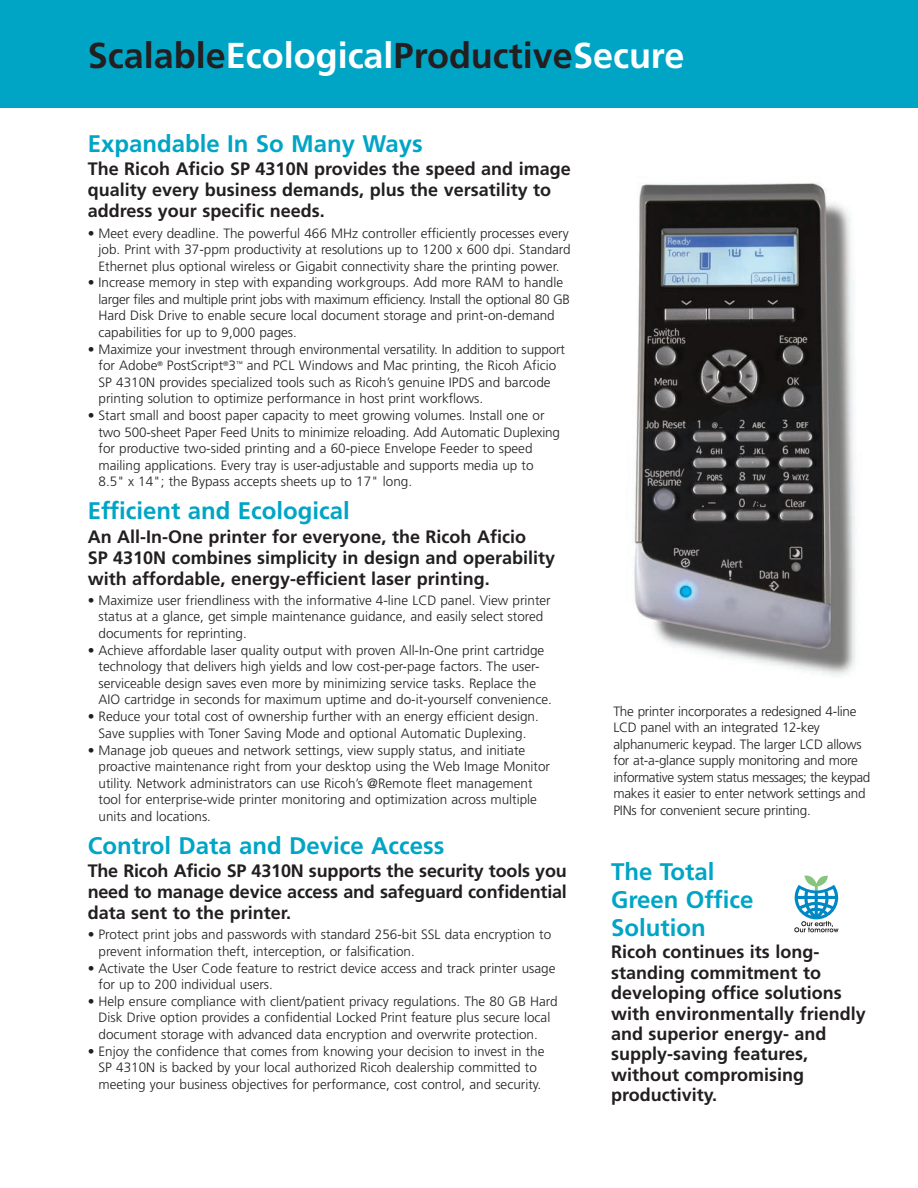
<style>
.page{position:relative;width:918px;height:1188px;background:#fff}
.page>*{position:absolute;margin:0;border:0;box-sizing:border-box;transform-origin:0 0}
.t1{font:700 36px "Frutiger";color:#231f20}
.t2{font:700 24px/27.8px "Frutiger";color:#00a5c6}
.t3{font:700 18px/20.4px "Frutiger";color:#231f20}
.t4{font:300 13.5px/16.5px "Frutiger";color:#231f20}
.s1{color:#fff}
</style>
<div class="page">
<div style="left:0;top:0;width:918px;height:108px;background:#00a5c6"></div>
<img style="left:634px;top:183px;width:222px;height:493px">
<svg style="left:794px;top:875px;width:45px;height:57px"></svg>
<h1 class="t1" style="left:88px;top:41px;width:598px">Scalable<span class="s1">Ecological</span>Productive<span class="s1">Secure</span></h1>
<h2 class="t2" style="left:88px;top:132px;width:337px">Expandable In So Many Ways</h2>
<h3 class="t3" style="left:88px;top:160px;width:485px;line-height:21px">The Ricoh Aficio SP 4310N provides the speed and image quality every business demands, plus the versatility to address your specific needs.</h3>
<p class="t4" style="left:99px;top:226px;width:474px;text-indent:-11px">• Meet every deadline. The powerful 466 MHz controller efficiently processes every job. Print with 37-ppm productivity at resolutions up to 1200 x 600 dpi. Standard<br>Ethernet plus optional wireless or Gigabit connectivity share the printing power.</p>
<p class="t4" style="left:99px;top:276px;width:473px;text-indent:-11px">• Increase memory in step with expanding workgroups. Add more RAM to handle larger files and multiple print jobs with maximum efficiency. Install the optional 80 GB Hard Disk Drive to enable secure local document storage and print-on-demand capabilities for up to 9,000 pages.</p>
<p class="t4" style="left:99px;top:342px;width:468px;text-indent:-11px">• Maximize your investment through environmental versatility. In addition to support for Adobe<sup>®</sup> PostScript<sup>®</sup>3<sup>™</sup> and PCL Windows and Mac printing, the Ricoh Aficio SP 4310N provides specialized tools such as Ricoh’s genuine IPDS and barcode printing solution to optimize performance in host print workflows.</p>
<p class="t4" style="left:99px;top:408px;width:463px;text-indent:-11px">• Start small and boost paper capacity to meet growing volumes. Install one or two 500-sheet Paper Feed Units to minimize reloading. Add Automatic Duplexing for productive two-sided printing and a 60-piece Envelope Feeder to speed mailing applications. Every tray is user-adjustable and supports media up to 8.5" x 14"; the Bypass accepts sheets up to 17" long.</p>
<h2 class="t2" style="left:88px;top:499px;width:264px">Efficient and Ecological</h2>
<h3 class="t3" style="left:88px;top:527px;width:469px;line-height:21px">An All-In-One printer for everyone, the Ricoh Aficio<br>SP 4310N combines simplicity in design and operability with affordable, energy-efficient laser printing.</h3>
<p class="t4" style="left:99px;top:593px;width:454px;text-indent:-11px">• Maximize user friendliness with the informative 4-line LCD panel. View printer status at a glance, get simple maintenance guidance, and easily select stored documents for reprinting.</p>
<p class="t4" style="left:99px;top:643px;width:455px;text-indent:-11px">• Achieve affordable laser quality output with proven All-In-One print cartridge technology that delivers high yields and low cost-per-page factors. The user&shy;serviceable design saves even more by minimizing service tasks. Replace the AIO cartridge in seconds for maximum uptime and do-it-yourself convenience.</p>
<p class="t4" style="left:88px;top:709px;width:453px;text-align:center">• Reduce your total cost of ownership further with an energy efficient design.<br>Save supplies with Toner Saving Mode and optional Automatic Duplexing.</p>
<p class="t4" style="left:99px;top:743px;width:453px;text-indent:-11px">• Manage job queues and network settings, view supply status, and initiate proactive maintenance right from your desktop using the Web Image Monitor utility. Network administrators can use Ricoh’s @Remote fleet management tool for enterprise-wide printer monitoring and optimization across multiple units and locations.</p>
<h2 class="t2" style="left:88px;top:833px;width:358px">Control Data and Device Access</h2>
<h3 class="t3" style="left:88px;top:862px;width:481px;line-height:21px;text-align:justify">The Ricoh Aficio SP 4310N supports the security tools you need to manage device access and safeguard confidential data sent to the printer.</h3>
<p class="t4" style="left:99px;top:927px;width:454px;text-indent:-11px">• Protect print jobs and passwords with standard 256-bit SSL data encryption to prevent information theft, interception, or falsification.</p>
<p class="t4" style="left:99px;top:961px;width:458px;text-indent:-11px">• Activate the User Code feature to restrict device access and track printer usage for up to 200 individual users.</p>
<p class="t4" style="left:99px;top:994px;width:460px;text-indent:-11px">• Help ensure compliance with client/patient privacy regulations. The 80 GB Hard<br>Disk Drive option provides a confidential Locked Print feature plus secure local document storage with advanced data encryption and overwrite protection.</p>
<p class="t4" style="left:88px;top:1044px;width:458px;text-align:center">• Enjoy the confidence that comes from knowing your decision to invest in the<br>SP 4310N is backed by your local authorized Ricoh dealership committed to meeting your business objectives for performance, cost control, and security.</p>
<p class="t4" style="left:613px;top:704px;width:258px">The printer incorporates a redesigned 4-line LCD panel with an integrated 12-key alphanumeric keypad. The larger LCD allows for at-a-glance supply monitoring and more informative system status messages; the keypad makes it easier to enter network settings and PINs for convenient secure printing.</p>
<h2 class="t2" style="left:611px;top:860px;width:144px">The Total<br>Green Office<br>Solution</h2>
<h3 class="t3" style="left:611px;top:943px;width:256px">Ricoh continues its long&shy;standing commitment to developing office solutions with environmentally friendly and superior energy- and supply-saving features, without compromising productivity.</h3>
</div>
